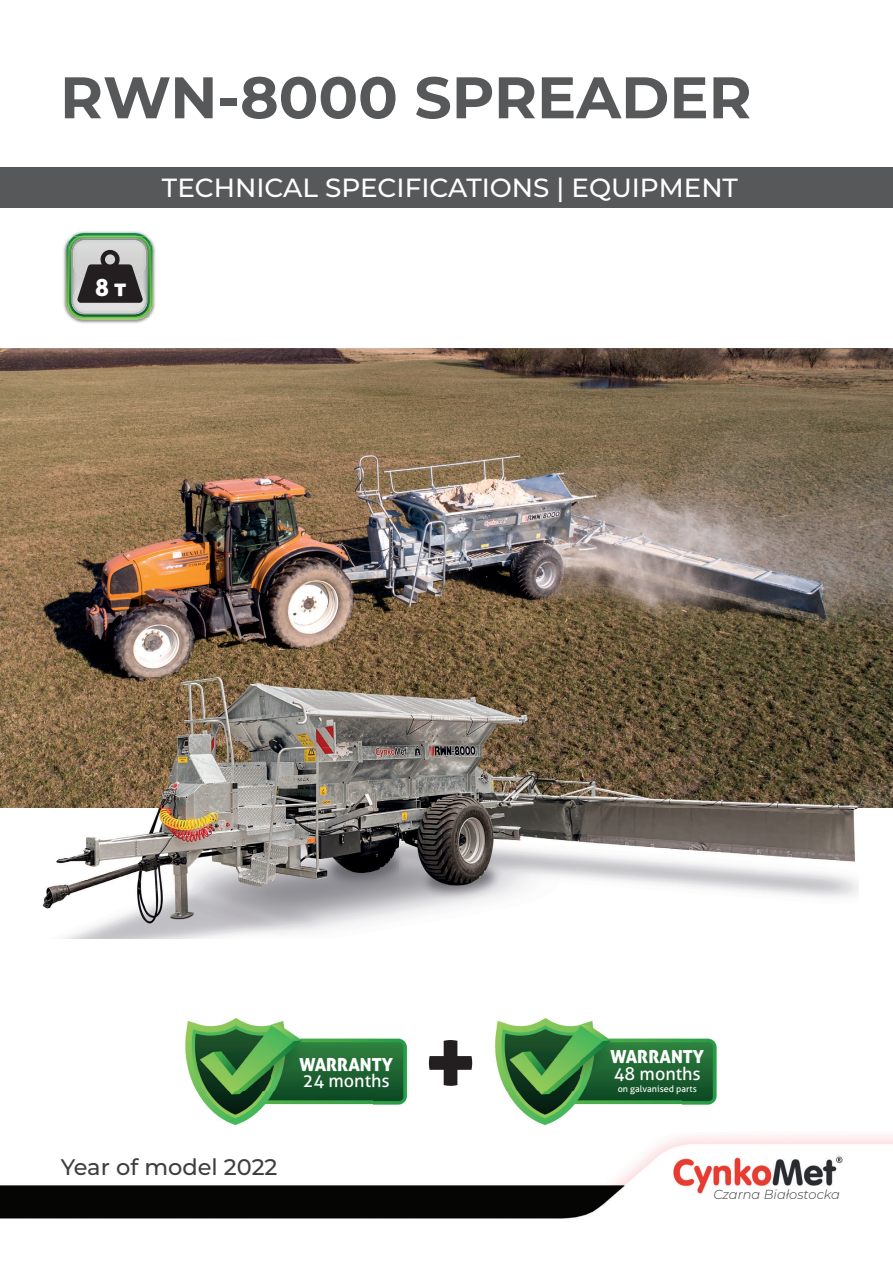
<style>
.page{position:relative;width:893px;height:1263px;background:#fff}
.page>*{position:absolute;margin:0;border:0;box-sizing:border-box;transform-origin:0 0}
.t1{font:96px "Aller Display";color:#231f20}
.t2{font:700 58.5px "Montserrat";color:#57585a}
.t3{font:500 26.25px "Montserrat";color:#fff}
.t4{font:24px "Aller Display";color:#fff}
.t5{font:500 22.5px "Montserrat";color:#3e3e3f}
.t6{font:18px "Aller Display";color:#fff}
.t7{font:18px "Aller";color:#fff}
.t8{font:italic 300 13.05px "Montserrat";color:#3e3e3f}
.t9{font:9px "Aller";color:#fff}
</style>
<div class="page">
<img style="left:0;top:1135px;width:893px;height:84px">
<img style="left:0;top:348px;width:893px;height:460px">
<div style="left:0;top:167px;width:893px;height:40px;background:#57585a"></div>
<img style="left:185px;top:1018px;width:223px;height:108px">
<img style="left:495px;top:1018px;width:222px;height:108px">
<img style="left:43px;top:677px;width:816px;height:262px">
<img style="left:63px;top:231px;width:93px;height:93px">
<svg style="left:73px;top:233px;width:72px;height:4px"></svg>
<img style="left:69px;top:237px;width:81px;height:80px">
<img style="left:72px;top:238px;width:75px;height:76px">
<img style="left:73px;top:240px;width:73px;height:36px">
<img style="left:73px;top:286px;width:73px;height:26px">
<svg style="left:77px;top:249px;width:66px;height:54px;background:#636161"></svg>
<h2 class="t2" style="left:60px;top:55px;width:693px">RWN-8000 SPREADER</h2>
<p class="t4" style="left:95px;top:272px;width:33px">8 t</p>
<p class="t3" style="left:162px;top:169px;width:578px">TECHNICAL SPECIFICATIONS | EQUIPMENT</p>
<p class="t6" style="left:299px;top:1053px;width:95px">WARRANTY</p>
<p class="t7" style="left:303px;top:1070px;width:89px">24 months</p>
<h1 class="t1" style="left:423px;top:1001px;width:57px">+</h1>
<p class="t6" style="left:610px;top:1045px;width:95px">WARRANTY</p>
<p class="t7" style="left:614px;top:1062px;width:89px">48 months</p>
<p class="t9" style="left:618px;top:1083px;width:81px">on galvanised parts</p>
<p class="t5" style="left:61px;top:1151px;width:218px">Year of model 2022</p>
<p class="t8" style="left:713px;top:1186px;width:128px">Czarna Białostocka</p>
</div>
